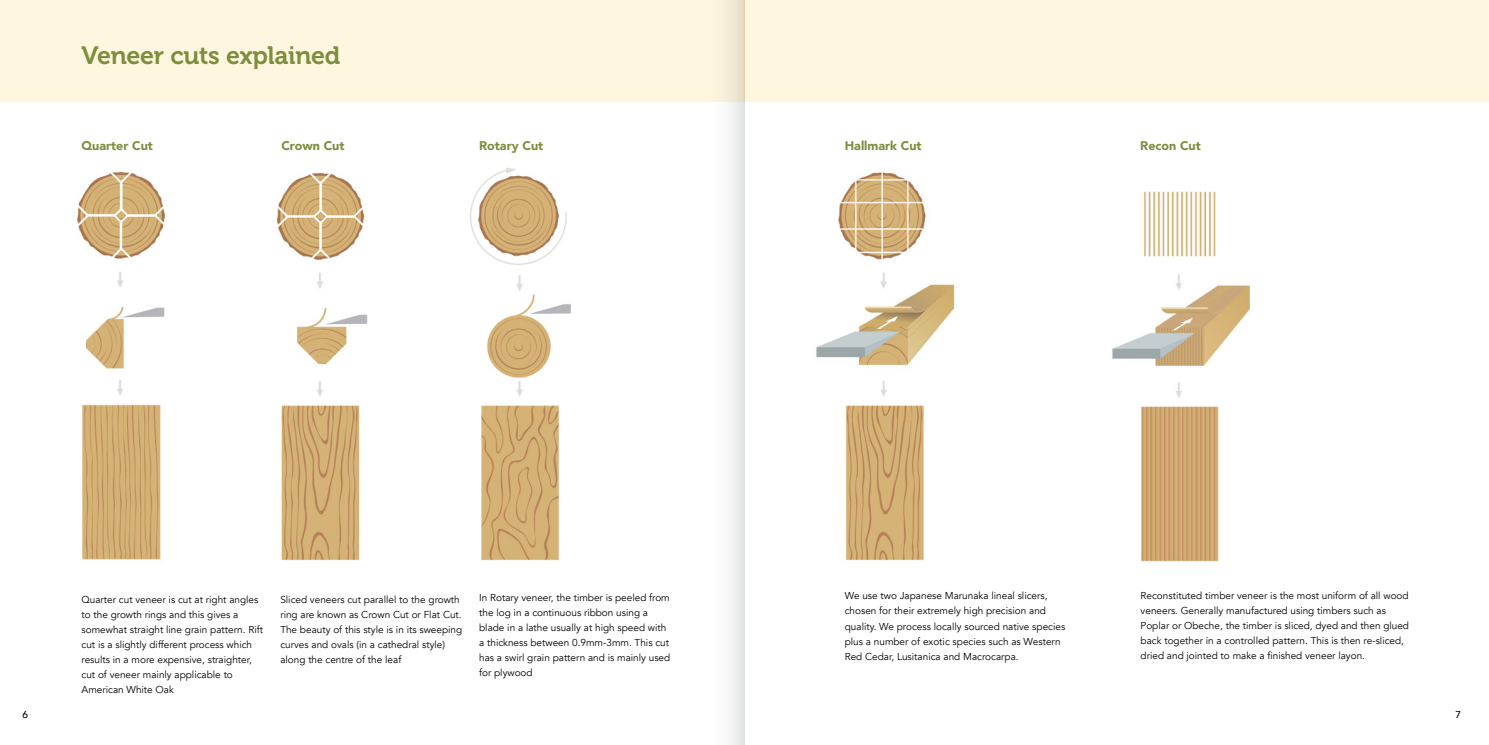
<style>
.page{position:relative;width:1489px;height:745px;background:#fff}
.page>*{position:absolute;margin:0;border:0;box-sizing:border-box;transform-origin:0 0}
.t1{font:25px "Museo 700";letter-spacing:-.01em;color:#7d8e3f}
.t2{font:900 12.5px "Avenir";color:#7d8e3f}
.t3{font:10px/15px "Avenir";color:#000}
.t4{font:500 10px "Avenir";color:#000}
</style>
<div class="page">
<div style="left:0;top:0;width:744px;height:101px;background:#fff6df"></div>
<div style="left:744px;top:0;width:744px;height:101px;background:#fff6df"></div>
<img style="left:816px;top:172px;width:139px;height:389px">
<img style="left:77px;top:171px;width:88px;height:389px">
<img style="left:276px;top:172px;width:92px;height:389px">
<img style="left:470px;top:168px;width:101px;height:393px">
<img style="left:1112px;top:191px;width:138px;height:371px">
<svg style="left:713px;top:0;width:31px;height:744px"></svg>
<h1 class="t1" style="left:81px;top:42px;width:260px">Veneer cuts explained</h1>
<p class="t2" style="left:81px;top:135px;width:73px">Quarter Cut</p>
<p class="t2" style="left:281px;top:135px;width:65px">Crown Cut</p>
<p class="t2" style="left:479px;top:135px;width:66px">Rotary Cut</p>
<p class="t2" style="left:844px;top:135px;width:78px">Hallmark Cut</p>
<p class="t2" style="left:1140px;top:135px;width:62px">Recon Cut</p>
<p class="t3" style="left:81px;top:592px;width:183px">Quarter cut veneer is cut at right angles to the growth rings and this gives a somewhat straight line grain pattern. Rift cut is a slightly different process which results in a more expensive, straighter, cut of veneer mainly applicable to American White Oak</p>
<p class="t3" style="left:280px;top:592px;width:183px">Sliced veneers cut parallel to the growth ring are known as Crown Cut or Flat Cut.<br>The beauty of this style is in its sweeping curves and ovals (in a cathedral style) along the centre of the leaf</p>
<p class="t3" style="left:479px;top:589px;width:193px">In Rotary veneer, the timber is peeled from the log in a continuous ribbon using a blade in a lathe usually at high speed with a thickness between 0.9mm-3mm. This cut has a swirl grain pattern and is mainly used for plywood</p>
<p class="t3" style="left:844px;top:588px;width:222px">We use two Japanese Marunaka lineal slicers, chosen for their extremely high precision and quality. We process locally sourced native species plus a number of exotic species such as Western Red Cedar, Lusitanica and Macrocarpa.</p>
<p class="t3" style="left:1140px;top:588px;width:270px">Reconstituted timber veneer is the most uniform of all wood veneers. Generally manufactured using timbers such as Poplar or Obeche, the timber is sliced, dyed and then glued back together in a controlled pattern. This is then re-sliced, dried and jointed to make a finished veneer layon.</p>
<p class="t4" style="left:22px;top:705px;width:7px">6</p>
<p class="t4" style="left:1455px;top:705px;width:7px">7</p>
</div>
